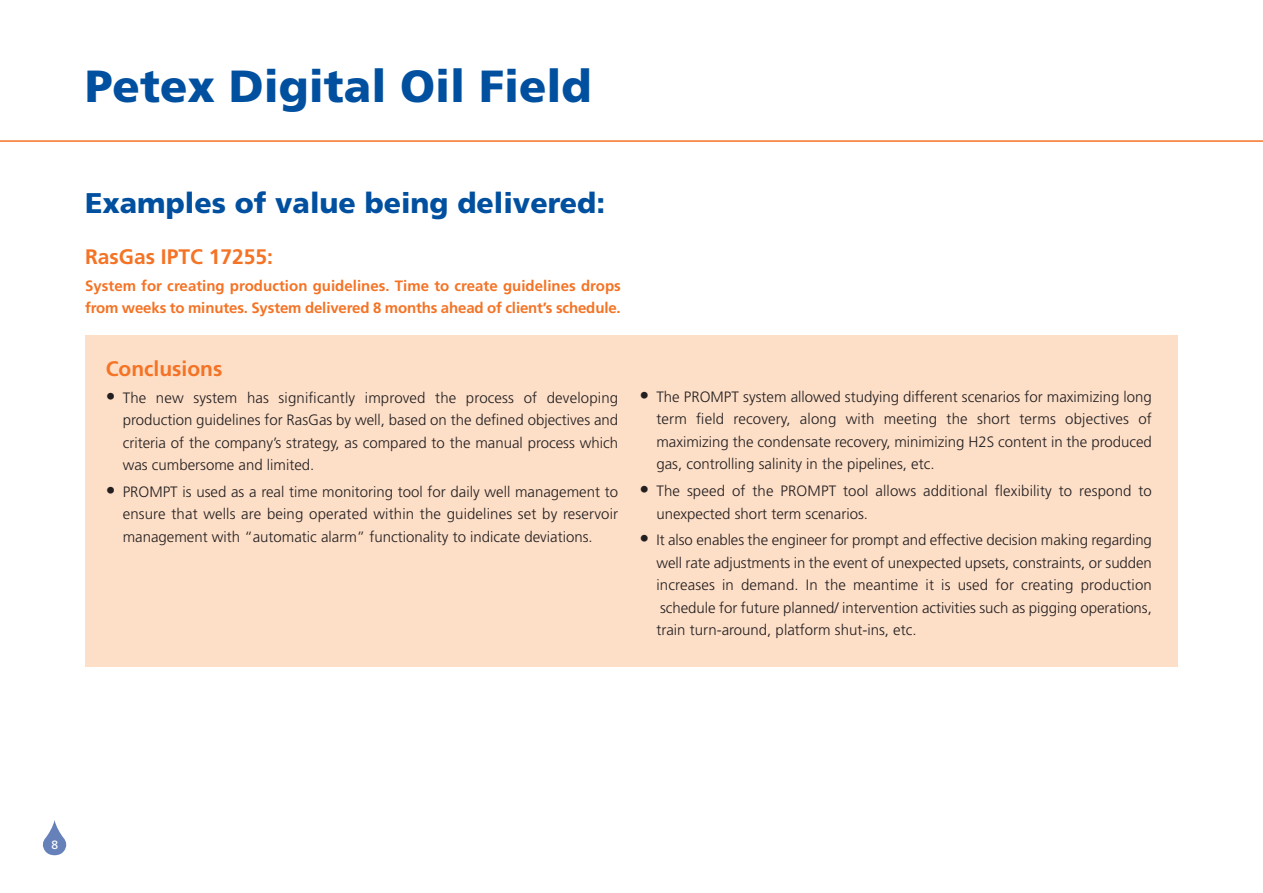
<style>
.page{position:relative;width:1263px;height:893px;background:#fff}
.page>*{position:absolute;margin:0;border:0;box-sizing:border-box;transform-origin:0 0}
.t1{font:900 45px "Frutiger LT Std";color:#01509f}
.t2{font:900 28.5px "Frutiger LT Std";color:#01509f}
.t3{font:700 21px "Frutiger LT Std";color:#f47325}
.t4{font:300 15px/22.5px "Frutiger LT Std";color:#231f20;text-align:justify}
.t5{font:700 15px/22.5px "Frutiger LT Std";letter-spacing:-.01em;color:#f47325}
.t6{font:12px "Frutiger LT Std";color:#fff}
.s1{font-weight:700;font-size:19.5px}
.s2{font-size:19.5px}
</style>
<div class="page">
<div style="left:85px;top:335px;width:1093px;height:332px;background:#fddec7"></div>
<svg style="left:42px;top:820px;width:25px;height:35px"></svg>
<hr style="left:0;top:140px;width:1263px;height:2px;background:#f47325">
<h1 class="t1" style="left:85px;top:68px;width:508px">Petex Digital Oil Field</h1>
<h2 class="t2" style="left:85px;top:191px;width:521px">Examples of value being delivered:</h2>
<h3 class="t3" style="left:85px;top:248px;width:189px">RasGas IPTC 17255:</h3>
<p class="t5" style="left:85px;top:276px;width:537px">System for creating production guidelines. Time to create guidelines drops from weeks to minutes. System delivered 8 months ahead of client’s schedule.</p>
<h3 class="t3" style="left:106px;top:360px;width:118px">Conclusions</h3>
<p class="t4" style="left:123px;top:387px;width:497px;text-indent:-17px"><span class="s1">•</span> The new system has significantly improved the process of developing production guidelines for RasGas by well, based on the defined objectives and criteria of the company’s strategy, as compared to the manual process which was cumbersome and limited.</p>
<p class="t4" style="left:123px;top:482px;width:497px;text-indent:-17px"><span class="s1">•</span> PROMPT is used as a real time monitoring tool for daily well management to ensure that wells are being operated within the guidelines set by reservoir management with “automatic alarm” functionality to indicate deviations.</p>
<p class="t4" style="left:656px;top:387px;width:497px;text-indent:-17px"><span class="s2">•</span> The PROMPT system allowed studying different scenarios for maximizing long term field recovery, along with meeting the short terms objectives of maximizing the condensate recovery, minimizing H2S content in the produced gas, controlling salinity in the pipelines, etc.</p>
<p class="t4" style="left:656px;top:481px;width:497px;text-indent:-17px"><span class="s2">•</span> The speed of the PROMPT tool allows additional flexibility to respond to unexpected short term scenarios.</p>
<p class="t4" style="left:656px;top:530px;width:497px;text-indent:-17px"><span class="s2">•</span> It also enables the engineer for prompt and effective decision making regarding well rate adjustments in the event of unexpected upsets, constraints, or sudden increases in demand. In the meantime it is used for creating production schedule for future planned/ intervention activities such as pigging operations, train turn-around, platform shut-ins, etc.</p>
<p class="t6" style="left:51px;top:838px;width:8px">8</p>
</div>
